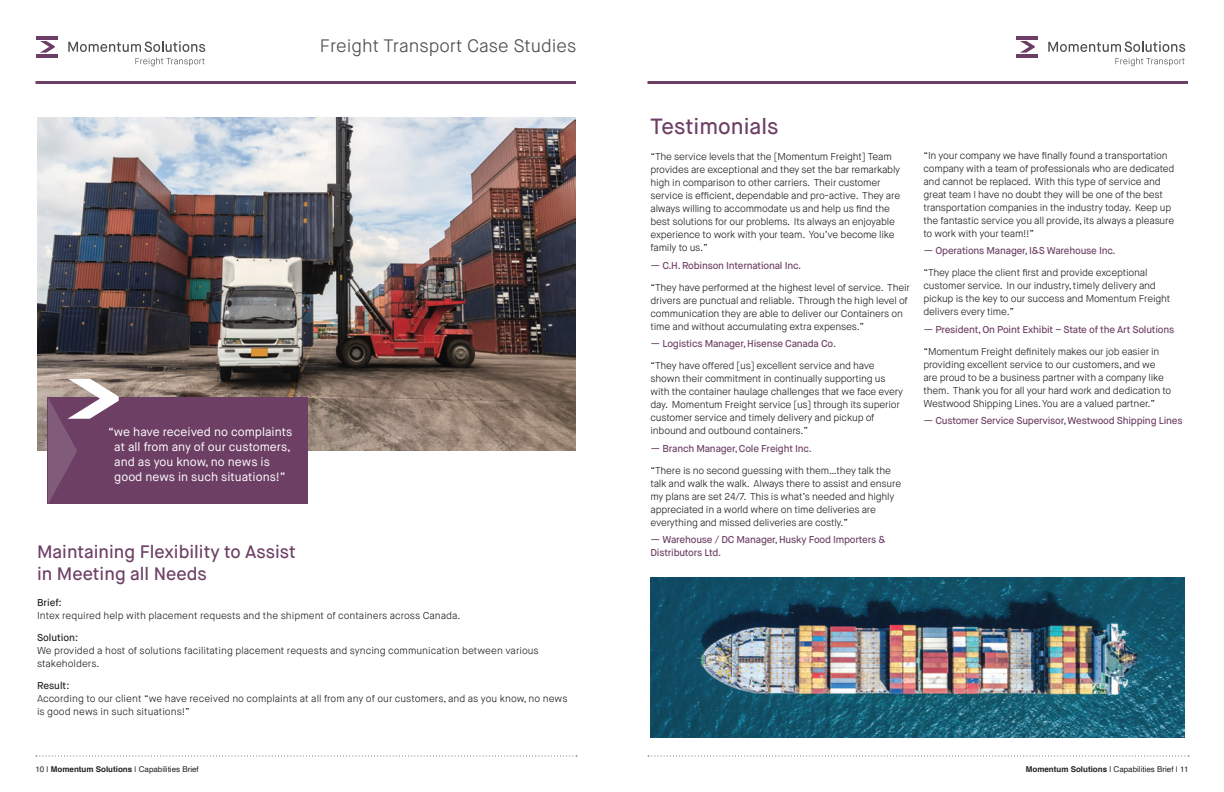
<style>
.page{position:relative;width:1224px;height:792px;background:#fff}
.page>*{position:absolute;margin:0;border:0;box-sizing:border-box;transform-origin:0 0}
.t1{font:500 22px "Maison Neue";color:#6d3f65}
.t2{font:500 18px/22px "Maison Neue";color:#6d3f65}
.t3{font:300 18px "Maison Neue";color:#4e4c4e}
.t4{font:12px/15px "Maison Neue";color:#fff}
.t5{font:300 10px/13px "Maison Neue";letter-spacing:-.02em;color:#231f20}
.t6{font:300 10px/13px "Maison Neue";color:#231f20}
.t7{font:500 10px/13px "Maison Neue";letter-spacing:-.02em;color:#6d3f65}
.t8{font:500 10px "Maison Neue";color:#231f20}
.t9{font:8px "Helvetica";color:#231f20}
.s1{font-weight:700}
</style>
<div class="page">
<svg style="left:1048px;top:41px;width:137px;height:11px"></svg>
<svg style="left:1020px;top:41px;width:15px;height:12px"></svg>
<hr style="left:1017px;top:36px;width:21px;height:3px;background:#6c3e65">
<hr style="left:1017px;top:54px;width:21px;height:4px;background:#6c3e65">
<svg style="left:1115px;top:58px;width:70px;height:8px"></svg>
<svg style="left:36px;top:756px;width:541px;height:1px"></svg>
<svg style="left:68px;top:41px;width:137px;height:11px"></svg>
<svg style="left:40px;top:41px;width:15px;height:12px"></svg>
<hr style="left:37px;top:36px;width:21px;height:3px;background:#6c3e65">
<hr style="left:37px;top:54px;width:21px;height:4px;background:#6c3e65">
<svg style="left:135px;top:58px;width:70px;height:8px"></svg>
<hr style="left:36px;top:81px;width:540px;height:3px;background:#6d3f65">
<svg style="left:648px;top:756px;width:541px;height:1px"></svg>
<hr style="left:648px;top:81px;width:540px;height:3px;background:#6d3f65">
<img style="left:38px;top:117px;width:538px;height:334px">
<div style="left:48px;top:398px;width:260px;height:106px;background:#6d3f65"></div>
<svg style="left:48px;top:379px;width:71px;height:125px"></svg>
<img style="left:651px;top:577px;width:533px;height:160px">
<h2 class="t3" style="left:320px;top:34px;width:258px">Freight Transport Case Studies</h2>
<p class="t4" style="left:114px;top:424px;width:179px;text-indent:-6px">“we have received no complaints at all from any of our customers, and as you know, no news is good news in such situations!”</p>
<h2 class="t2" style="left:37px;top:541px;width:260px">Maintaining Flexibility to Assist in Meeting all Needs</h2>
<p class="t8" style="left:37px;top:597px;width:26px">Brief:</p>
<p class="t6" style="left:37px;top:609px;width:425px">Intex required help with placement requests and the shipment of containers across Canada.</p>
<p class="t8" style="left:37px;top:632px;width:43px">Solution:</p>
<p class="t6" style="left:37px;top:644px;width:503px">We provided a host of solutions facilitating placement requests and syncing communication between various stakeholders.</p>
<p class="t8" style="left:37px;top:680px;width:34px">Result:</p>
<p class="t6" style="left:37px;top:692px;width:532px">According to our client “we have received no complaints at all from any of our customers, and as you know, no news is good news in such situations!”</p>
<h1 class="t1" style="left:651px;top:113px;width:129px">Testimonials</h1>
<p class="t5" style="left:651px;top:150px;width:251px">“The service levels that the [Momentum Freight] Team provides are exceptional and they set the bar remarkably high in comparison to other carriers. Their customer service is efficient, dependable and pro-active. They are always willing to accommodate us and help us find the best solutions for our problems. Its always an enjoyable experience to work with your team. You’ve become like family to us.”</p>
<p class="t7" style="left:651px;top:259px;width:152px">— C.H. Robinson International Inc.</p>
<p class="t5" style="left:651px;top:281px;width:261px">“They have performed at the highest level of service. Their drivers are punctual and reliable. Through the high level of communication they are able to deliver our Containers on time and without accumulating extra expenses.”</p>
<p class="t7" style="left:651px;top:337px;width:187px">— Logistics Manager, Hisense Canada Co.</p>
<p class="t5" style="left:651px;top:359px;width:254px">“They have offered [us] excellent service and have shown their commitment in continually supporting us with the container haulage challenges that we face every day. Momentum Freight service [us] through its superior customer service and timely delivery and pickup of inbound and outbound containers.”</p>
<p class="t7" style="left:651px;top:442px;width:163px">— Branch Manager, Cole Freight Inc.</p>
<p class="t5" style="left:651px;top:464px;width:252px">“There is no second guessing with them…they talk the talk and walk the walk. Always there to assist and ensure my plans are set 24/7. This is what’s needed and highly appreciated in a world where on time deliveries are everything and missed deliveries are costly.”</p>
<p class="t7" style="left:651px;top:533px;width:236px">— Warehouse / DC Manager, Husky Food Importers &amp;<br>Distributors Ltd.</p>
<p class="t5" style="left:923px;top:149px;width:253px">“In your company we have finally found a transportation company with a team of professionals who are dedicated and cannot be replaced. With this type of service and great team I have no doubt they will be one of the best transportation companies in the industry today. Keep up the fantastic service you all provide, its always a pleasure to work with your team!!”</p>
<p class="t7" style="left:923px;top:244px;width:194px">— Operations Manager, I&amp;S Warehouse Inc.</p>
<p class="t5" style="left:923px;top:266px;width:248px">“They place the client first and provide exceptional customer service. In our industry, timely delivery and pickup is the key to our success and Momentum Freight delivers every time.”</p>
<p class="t7" style="left:923px;top:323px;width:252px">— President, On Point Exhibit – State of the Art Solutions</p>
<p class="t5" style="left:923px;top:345px;width:249px">“Momentum Freight definitely makes our job easier in providing excellent service to our customers, and we are proud to be a business partner with a company like them. Thank you for all your hard work and dedication to Westwood Shipping Lines. You are a valued partner.”</p>
<p class="t7" style="left:923px;top:414px;width:261px">— Customer Service Supervisor, Westwood Shipping Lines</p>
<p class="t9" style="left:36px;top:763px;width:165px">10 | <span class="s1">Momentum Solutions</span> | Capabilities Brief</p>
<p class="t9" style="left:1026px;top:763px;width:164px"><span class="s1">Momentum Solutions</span> | Capabilities Brief | 11</p>
</div>
